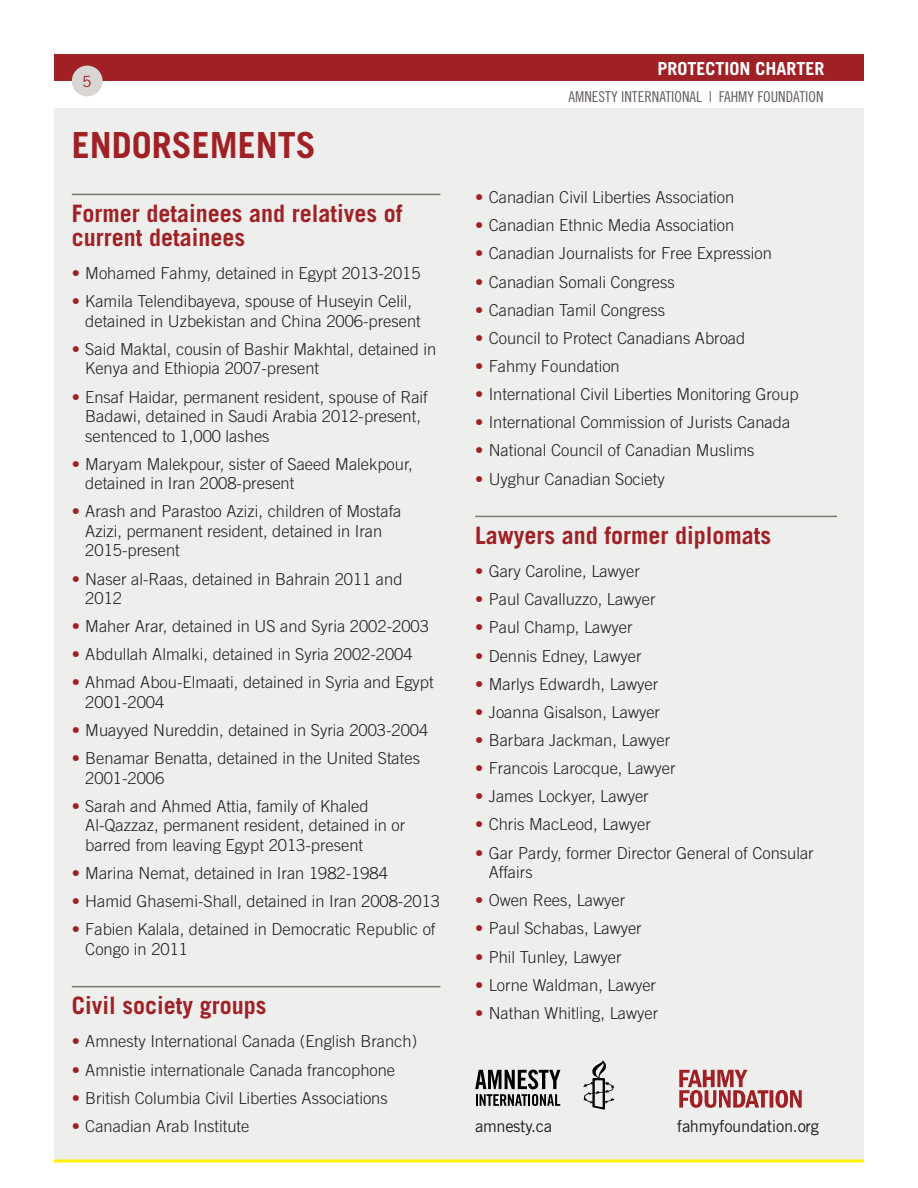
<style>
.page{position:relative;width:918px;height:1188px;background:#fff}
.page>*{position:absolute;margin:0;border:0;box-sizing:border-box;transform-origin:0 0}
._24_red_head{font:700 36px "Trade Gothic";color:#a02125}
.endorser_head_v2{font:700 24px/24px "Trade Gothic";color:#a02125}
.t1{font:700 18px "Trade Gothic";color:#fff}
.body_text_points{font:300 16.5px/19.5px "Trade Gothic";color:#231f20}
.body_text{font:16.5px "Trade Gothic";letter-spacing:-.02em;color:#231f20}
.t2{font:15.45px "Trade Gothic";color:#a02125}
.t3{font:15px "Trade Gothic Cond Eighteen";color:#645e5b}
.s1{color:#a02125}
</style>
<div class="page">
<div style="left:54px;top:68px;width:810px;height:1093px;background:#eeeeec"></div>
<div style="left:53px;top:81px;width:811px;height:27px;background:#fff"></div>
<div style="left:54px;top:54px;width:810px;height:27px;background:#a02125"></div>
<div style="left:72px;top:66px;width:31px;height:30px;background:#d9d5d2;border-radius:50%"></div>
<hr style="left:54px;top:1160px;width:810px;height:2px;background:#fff101">
<hr style="left:72px;top:194px;width:368px;height:1px;background:#7f7775">
<hr style="left:72px;top:986px;width:368px;height:1px;background:#7f7775">
<hr style="left:475px;top:516px;width:362px;height:1px;background:#7f7775">
<svg style="left:583px;top:1060px;width:32px;height:50px"></svg>
<svg style="left:475px;top:1070px;width:86px;height:36px"></svg>
<svg style="left:679px;top:1070px;width:123px;height:38px"></svg>
<p class="t2" style="left:82px;top:72px;width:11px">5</p>
<p class="_24_red_head" style="left:72px;top:124px;width:246px">ENDORSEMENTS</p>
<p class="endorser_head_v2" style="left:72px;top:201px;width:332px">Former detainees and relatives of current detainees</p>
<p class="body_text_points" style="left:72px;top:263px;width:350px"><span class="s1">•</span> Mohamed Fahmy, detained in Egypt 2013-2015</p>
<p class="body_text_points" style="left:85px;top:291px;width:337px;text-indent:-14px"><span class="s1">•</span> Kamila Telendibayeva, spouse of Huseyin Celil, detained in Uzbekistan and China 2006-present</p>
<p class="body_text_points" style="left:85px;top:339px;width:353px;text-indent:-14px"><span class="s1">•</span> Said Maktal, cousin of Bashir Makhtal, detained in<br>Kenya and Ethiopia 2007-present</p>
<p class="body_text_points" style="left:85px;top:387px;width:344px;text-indent:-14px"><span class="s1">•</span> Ensaf Haidar, permanent resident, spouse of Raif<br>Badawi, detained in Saudi Arabia 2012-present, sentenced to 1,000 lashes</p>
<p class="body_text_points" style="left:85px;top:454px;width:329px;text-indent:-14px"><span class="s1">•</span> Maryam Malekpour, sister of Saeed Malekpour, detained in Iran 2008-present</p>
<p class="body_text_points" style="left:85px;top:502px;width:318px;text-indent:-14px"><span class="s1">•</span> Arash and Parastoo Azizi, children of Mostafa<br>Azizi, permanent resident, detained in Iran<br>2015-present</p>
<p class="body_text_points" style="left:85px;top:569px;width:319px;text-indent:-14px"><span class="s1">•</span> Naser al-Raas, detained in Bahrain 2011 and<br>2012</p>
<p class="body_text_points" style="left:72px;top:616px;width:359px"><span class="s1">•</span> Maher Arar, detained in US and Syria 2002-2003</p>
<p class="body_text_points" style="left:72px;top:644px;width:342px"><span class="s1">•</span> Abdullah Almalki, detained in Syria 2002-2004</p>
<p class="body_text_points" style="left:85px;top:673px;width:350px;text-indent:-14px"><span class="s1">•</span> Ahmad Abou-Elmaati, detained in Syria and Egypt<br>2001-2004</p>
<p class="body_text_points" style="left:72px;top:720px;width:358px"><span class="s1">•</span> Muayyed Nureddin, detained in Syria 2003-2004</p>
<p class="body_text_points" style="left:85px;top:748px;width:336px;text-indent:-14px"><span class="s1">•</span> Benamar Benatta, detained in the United States<br>2001-2006</p>
<p class="body_text_points" style="left:85px;top:796px;width:321px;text-indent:-14px"><span class="s1">•</span> Sarah and Ahmed Attia, family of Khaled<br>Al‑Qazzaz, permanent resident, detained in or barred from leaving Egypt 2013-present</p>
<p class="body_text_points" style="left:72px;top:863px;width:318px"><span class="s1">•</span> Marina Nemat, detained in Iran 1982-1984</p>
<p class="body_text_points" style="left:72px;top:891px;width:370px"><span class="s1">•</span> Hamid Ghasemi-Shall, detained in Iran 2008-2013</p>
<p class="body_text_points" style="left:85px;top:919px;width:352px;text-indent:-14px"><span class="s1">•</span> Fabien Kalala, detained in Democratic Republic of<br>Congo in 2011</p>
<p class="endorser_head_v2" style="left:72px;top:993px;width:196px">Civil society groups</p>
<p class="body_text_points" style="left:72px;top:1032px;width:347px"><span class="s1">•</span> Amnesty International Canada (English Branch)</p>
<p class="body_text_points" style="left:72px;top:1060px;width:325px"><span class="s1">•</span> Amnistie internationale Canada francophone</p>
<p class="body_text_points" style="left:72px;top:1088px;width:317px"><span class="s1">•</span> British Columbia Civil Liberties Associations</p>
<p class="body_text_points" style="left:72px;top:1116px;width:179px"><span class="s1">•</span> Canadian Arab Institute</p>
<p class="t1" style="left:657px;top:58px;width:169px">PROTECTION CHARTER</p>
<p class="t3" style="left:569px;top:88px;width:256px">AMNESTY INTERNATIONAL | FAHMY FOUNDATION</p>
<p class="body_text_points" style="left:475px;top:187px;width:261px"><span class="s1">•</span> Canadian Civil Liberties Association</p>
<p class="body_text_points" style="left:475px;top:215px;width:261px"><span class="s1">•</span> Canadian Ethnic Media Association</p>
<p class="body_text_points" style="left:475px;top:244px;width:298px"><span class="s1">•</span> Canadian Journalists for Free Expression</p>
<p class="body_text_points" style="left:475px;top:272px;width:201px"><span class="s1">•</span> Canadian Somali Congress</p>
<p class="body_text_points" style="left:475px;top:300px;width:191px"><span class="s1">•</span> Canadian Tamil Congress</p>
<p class="body_text_points" style="left:475px;top:328px;width:272px"><span class="s1">•</span> Council to Protect Canadians Abroad</p>
<p class="body_text_points" style="left:475px;top:356px;width:146px"><span class="s1">•</span> Fahmy Foundation</p>
<p class="body_text_points" style="left:475px;top:384px;width:325px"><span class="s1">•</span> International Civil Liberties Monitoring Group</p>
<p class="body_text_points" style="left:475px;top:412px;width:317px"><span class="s1">•</span> International Commission of Jurists Canada</p>
<p class="body_text_points" style="left:475px;top:441px;width:281px"><span class="s1">•</span> National Council of Canadian Muslims</p>
<p class="body_text_points" style="left:475px;top:469px;width:191px"><span class="s1">•</span> Uyghur Canadian Society</p>
<p class="endorser_head_v2" style="left:475px;top:523px;width:297px">Lawyers and former diplomats</p>
<p class="body_text_points" style="left:475px;top:561px;width:166px"><span class="s1">•</span> Gary Caroline, Lawyer</p>
<p class="body_text_points" style="left:475px;top:589px;width:182px"><span class="s1">•</span> Paul Cavalluzzo, Lawyer</p>
<p class="body_text_points" style="left:475px;top:618px;width:159px"><span class="s1">•</span> Paul Champ, Lawyer</p>
<p class="body_text_points" style="left:475px;top:646px;width:168px"><span class="s1">•</span> Dennis Edney, Lawyer</p>
<p class="body_text_points" style="left:475px;top:674px;width:185px"><span class="s1">•</span> Marlys Edwardh, Lawyer</p>
<p class="body_text_points" style="left:475px;top:702px;width:186px"><span class="s1">•</span> Joanna Gisalson, Lawyer</p>
<p class="body_text_points" style="left:475px;top:730px;width:196px"><span class="s1">•</span> Barbara Jackman, Lawyer</p>
<p class="body_text_points" style="left:475px;top:758px;width:202px"><span class="s1">•</span> Francois Larocque, Lawyer</p>
<p class="body_text_points" style="left:475px;top:786px;width:175px"><span class="s1">•</span> James Lockyer, Lawyer</p>
<p class="body_text_points" style="left:475px;top:815px;width:177px"><span class="s1">•</span> Chris MacLeod, Lawyer</p>
<p class="body_text_points" style="left:489px;top:843px;width:327px;text-indent:-14px"><span class="s1">•</span> Gar Pardy, former Director General of Consular<br>Affairs</p>
<p class="body_text_points" style="left:475px;top:890px;width:152px"><span class="s1">•</span> Owen Rees, Lawyer</p>
<p class="body_text_points" style="left:475px;top:919px;width:168px"><span class="s1">•</span> Paul Schabas, Lawyer</p>
<p class="body_text_points" style="left:475px;top:947px;width:148px"><span class="s1">•</span> Phil Tunley, Lawyer</p>
<p class="body_text_points" style="left:475px;top:975px;width:182px"><span class="s1">•</span> Lorne Waldman, Lawyer</p>
<p class="body_text_points" style="left:475px;top:1003px;width:185px"><span class="s1">•</span> Nathan Whitling, Lawyer</p>
<p class="body_text" style="left:475px;top:1116px;width:78px">amnesty.ca</p>
<p class="body_text" style="left:677px;top:1116px;width:144px">fahmyfoundation.org</p>
</div>
